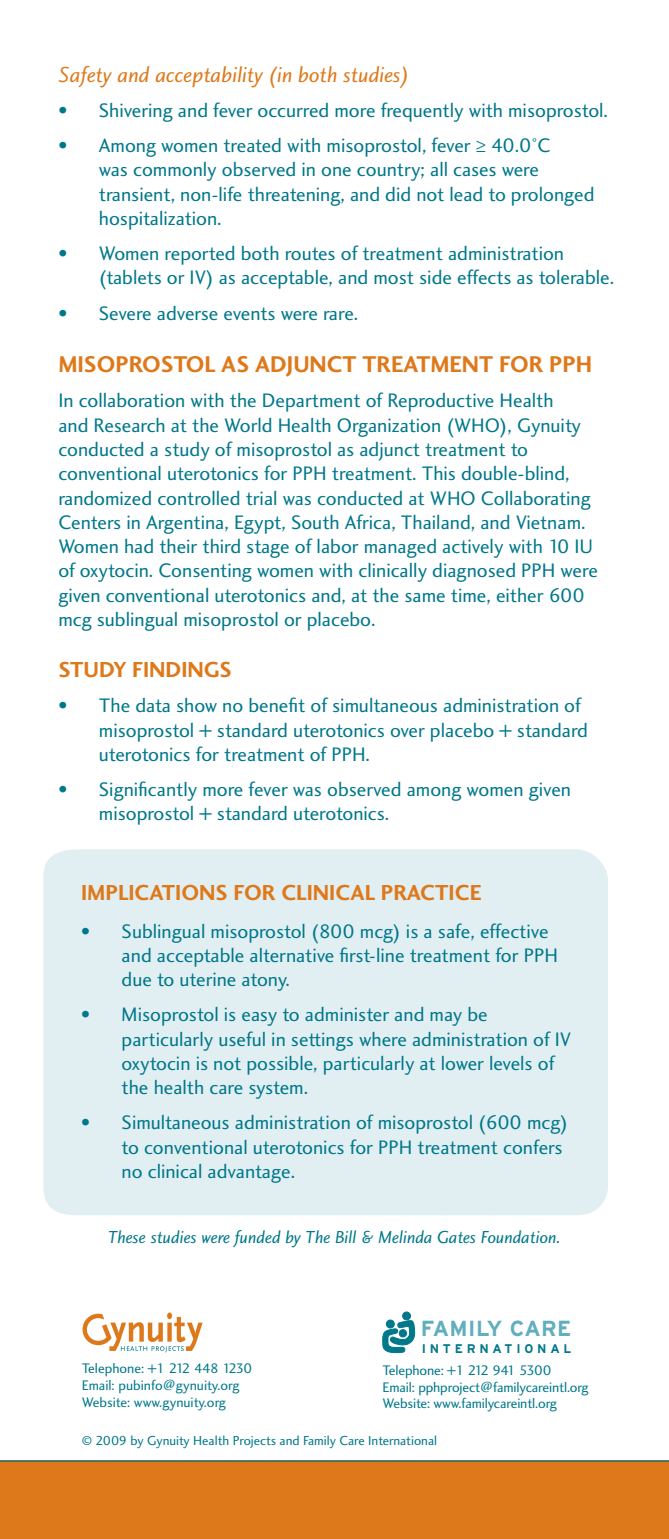
<style>
.page{position:relative;width:669px;height:1539px;background:#fff}
.page>*{position:absolute;margin:0;border:0;box-sizing:border-box;transform-origin:0 0}
.t1{font:23.62px "Charlotte Sans Bold Plain";color:#de791b}
.t2{font:22.5px "Charlotte Sans Bold Plain";color:#de791b}
.t3{font:22.5px "Charlotte Sans Book Italic Plain";color:#de791b}
.t4{font:700 21.82px "Interstate";letter-spacing:.02em;color:#61aebc}
.t5{font:20.25px/24.3px "Charlotte Sans Book Plain";color:#00788b}
.t6{font:20.25px "Charlotte Sans Book Plain";letter-spacing:-.02em;color:#00788b}
._1679-body-bullet{font:18px "Charlotte Sans Book Italic Plain";color:#00788b}
.t7{font:14.4px "Charlotte Sans Book Plain";letter-spacing:-.01em;color:#00788b}
.t8{font:14.4px "Charlotte Sans Book Plain";letter-spacing:-.04em;color:#00788b}
._1794-title{font:13.5px "Charlotte Sans Book Plain";color:#00788b}
.t9{font:700 12.6px "Interstate";letter-spacing:.3em;color:#00788b}
.s1{font-family:"Trajan Pro"}
</style>
<div class="page">
<div style="left:43px;top:849px;width:564px;height:366px;background:#e2eff2"></div>
<svg style="left:82px;top:1312px;width:120px;height:41px"></svg>
<svg style="left:382px;top:1320px;width:33px;height:33px"></svg>
<div style="left:402px;top:1312px;width:8px;height:8px;background:#00788b;border-radius:50%"></div>
<div style="left:402px;top:1312px;width:8px;height:8px;border:1px solid #00788b;border-radius:50%"></div>
<div style="left:0;top:1460px;width:668px;height:79px;background:#de791b"></div>
<hr style="left:0;top:1461px;width:668px;height:1px;background:#00788b">
<p class="t3" style="left:58px;top:61px;width:352px">Safety and acceptability (in both studies)</p>
<p class="t5" style="left:58px;top:98px;width:551px">• Shivering and fever occurred more frequently with misoprostol.</p>
<p class="t5" style="left:99px;top:133px;width:497px;text-indent:-41px">• Among women treated with misoprostol, fever <span class="s1">≥</span> 40.0°C<br>was commonly observed in one country; all cases were transient, non-life threatening, and did not lead to prolonged hospitalization.</p>
<p class="t5" style="left:99px;top:241px;width:516px;text-indent:-41px">• Women reported both routes of treatment administration (tablets or IV) as acceptable, and most side effects as tolerable.</p>
<p class="t6" style="left:58px;top:301px;width:301px">• Severe adverse events were rare.</p>
<p class="t1" style="left:58px;top:350px;width:535px">MISOPROSTOL AS ADJUNCT TREATMENT FOR PPH</p>
<p class="t5" style="left:58px;top:388px;width:540px">In collaboration with the Department of Reproductive Health<br>and Research at the World Health Organization (WHO), Gynuity conducted a study of misoprostol as adjunct treatment to conventional uterotonics for PPH treatment. This double-blind, randomized controlled trial was conducted at WHO Collaborating Centers in Argentina, Egypt, South Africa, Thailand, and Vietnam.<br>Women had their third stage of labor managed actively with 10 IU of oxytocin. Consenting women with clinically diagnosed PPH were given conventional uterotonics and, at the same time, either 600 mcg sublingual misoprostol or placebo.</p>
<p class="t2" style="left:58px;top:656px;width:175px">STUDY FINDINGS</p>
<p class="t5" style="left:99px;top:693px;width:490px;text-indent:-41px">• The data show no benefit of simultaneous administration of misoprostol + standard uterotonics over placebo + standard uterotonics for treatment of PPH.</p>
<p class="t5" style="left:99px;top:777px;width:473px;text-indent:-41px">• Significantly more fever was observed among women given misoprostol + standard uterotonics.</p>
<p class="t2" style="left:81px;top:879px;width:401px">IMPLICATIONS FOR CLINICAL PRACTICE</p>
<p class="t5" style="left:122px;top:919px;width:437px;text-indent:-40px">• Sublingual misoprostol (800 mcg) is a safe, effective and acceptable alternative first-line treatment for PPH due to uterine atony.</p>
<p class="t5" style="left:122px;top:1002px;width:451px;text-indent:-40px">• Misoprostol is easy to administer and may be particularly useful in settings where administration of IV oxytocin is not possible, particularly at lower levels of the health care system.</p>
<p class="t5" style="left:122px;top:1110px;width:447px;text-indent:-40px">• Simultaneous administration of misoprostol (600 mcg) to conventional uterotonics for PPH treatment confers no clinical advantage.</p>
<p class="_1679-body-bullet" style="left:108px;top:1227px;width:454px">These studies were funded by The Bill &amp; Melinda Gates Foundation.</p>
<p class="t8" style="left:82px;top:1360px;width:172px">Telephone: +1 212 448 1230</p>
<p class="t7" style="left:82px;top:1377px;width:159px">Email: pubinfo@gynuity.org</p>
<p class="t7" style="left:82px;top:1393px;width:146px">Website: www.gynuity.org</p>
<p class="t4" style="left:420px;top:1316px;width:152px">FAMILY CARE</p>
<p class="t9" style="left:421px;top:1341px;width:151px">INTERNATIONAL</p>
<p class="t7" style="left:382px;top:1362px;width:170px">Telephone: +1 212 941 5300</p>
<p class="t7" style="left:382px;top:1378px;width:207px">Email: pphproject@familycareintl.org</p>
<p class="t7" style="left:382px;top:1395px;width:176px">Website: www.familycareintl.org</p>
<p class="_1794-title" style="left:82px;top:1433px;width:356px">© 2009 by Gynuity Health Projects and Family Care International</p>
</div>
